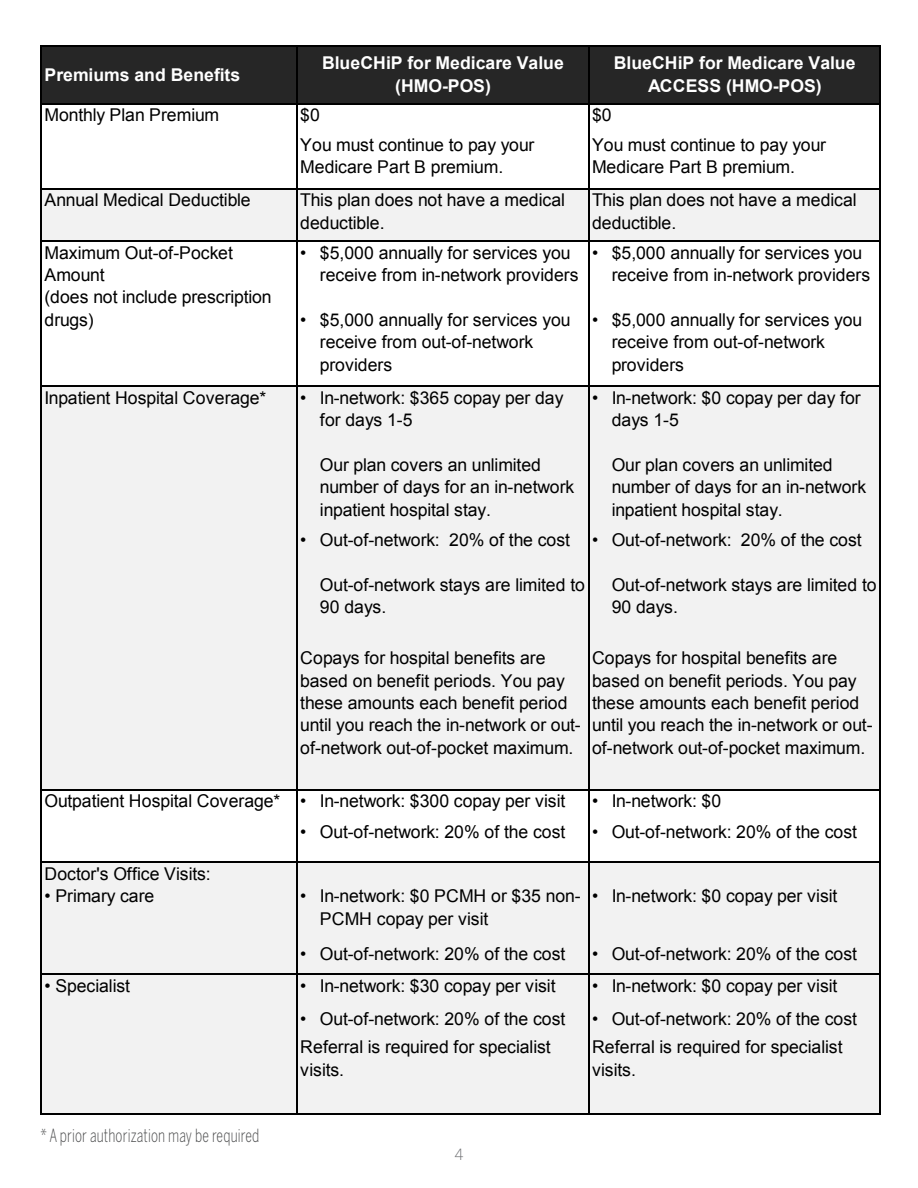
<style>
.page{position:relative;width:918px;height:1188px;background:#fff}
.page>*{position:absolute;margin:0;border:0;box-sizing:border-box;transform-origin:0 0}
.t1{font:300 18px "Benton Sans Condensed";letter-spacing:.01em;color:#4b4c4d;scale:.8 1}
.t2{font:17.7px/22.4px "Arial";letter-spacing:-.005em;color:#000}
.t3{font:700 17.7px/22.6px "Arial";color:#fff;text-align:center}
.t4{font:300 15.3px "Benton Sans";color:#717275}
</style>
<div class="page">
<div style="left:42px;top:47px;width:839px;height:57px;background:#262626"></div>
<div style="left:42px;top:189px;width:839px;height:52px;background:#f2f2f2"></div>
<div style="left:42px;top:386px;width:839px;height:404px;background:#f2f2f2"></div>
<div style="left:42px;top:862px;width:839px;height:252px;background:#f2f2f2"></div>
<hr style="left:42px;top:45px;width:839px;height:2px;background:#000">
<hr style="left:42px;top:103px;width:839px;height:1px;background:#000">
<hr style="left:42px;top:188px;width:839px;height:1px;background:#000">
<hr style="left:42px;top:240px;width:839px;height:2px;background:#000">
<hr style="left:42px;top:385px;width:839px;height:2px;background:#000">
<hr style="left:42px;top:789px;width:839px;height:2px;background:#000">
<hr style="left:42px;top:861px;width:839px;height:2px;background:#000">
<hr style="left:42px;top:973px;width:839px;height:2px;background:#000">
<hr style="left:42px;top:1113px;width:839px;height:1px;background:#000">
<hr style="left:40px;top:45px;width:2px;height:1069px;background:#000">
<hr style="left:296px;top:47px;width:2px;height:1067px;background:#000">
<hr style="left:588px;top:47px;width:1px;height:1067px;background:#000">
<hr style="left:880px;top:47px;width:1px;height:1067px;background:#000">
<p class="t3" style="left:45px;top:64px;width:197px">Premiums and Benefits</p>
<p class="t3" style="left:322px;top:52px;width:243px">BlueCHiP for Medicare Value (HMO-POS)</p>
<p class="t3" style="left:614px;top:52px;width:243px">BlueCHiP for Medicare Value<br>ACCESS (HMO-POS)</p>
<p class="t2" style="left:45px;top:104px;width:176px">Monthly Plan Premium</p>
<p class="t2" style="left:300px;top:104px;width:21px">$0</p>
<p class="t2" style="left:592px;top:104px;width:21px">$0</p>
<p class="t2" style="left:300px;top:134px;width:236px">You must continue to pay your<br>Medicare Part B premium.</p>
<p class="t2" style="left:592px;top:134px;width:236px">You must continue to pay your<br>Medicare Part B premium.</p>
<p class="t2" style="left:45px;top:189px;width:208px">Annual Medical Deductible</p>
<p class="t2" style="left:300px;top:189px;width:266px">This plan does not have a medical deductible.</p>
<p class="t2" style="left:592px;top:189px;width:266px">This plan does not have a medical deductible.</p>
<p class="t2" style="left:45px;top:241px;width:229px">Maximum Out-of-Pocket<br>Amount<br>(does not include prescription drugs)</p>
<p class="t2" style="left:320px;top:241px;width:260px">$5,000 annually for services you receive from in-network providers</p>
<p class="t2" style="left:612px;top:241px;width:260px">$5,000 annually for services you receive from in-network providers</p>
<p class="t2" style="left:300px;top:241px;width:8px">•</p>
<p class="t2" style="left:592px;top:241px;width:8px">•</p>
<p class="t2" style="left:320px;top:309px;width:252px">$5,000 annually for services you receive from out-of-network providers</p>
<p class="t2" style="left:612px;top:309px;width:252px">$5,000 annually for services you receive from out-of-network providers</p>
<p class="t2" style="left:300px;top:309px;width:8px">•</p>
<p class="t2" style="left:592px;top:309px;width:8px">•</p>
<p class="t2" style="left:45px;top:387px;width:223px">Inpatient Hospital Coverage*</p>
<p class="t2" style="left:320px;top:387px;width:245px">In-network: $365 copay per day for days 1-5</p>
<p class="t2" style="left:320px;top:454px;width:256px">Our plan covers an unlimited number of days for an in-network inpatient hospital stay.</p>
<p class="t2" style="left:300px;top:387px;width:8px">•</p>
<p class="t2" style="left:592px;top:387px;width:8px">•</p>
<p class="t2" style="left:612px;top:387px;width:251px">In-network: $0 copay per day for days 1-5</p>
<p class="t2" style="left:612px;top:454px;width:256px">Our plan covers an unlimited number of days for an in-network inpatient hospital stay.</p>
<p class="t2" style="left:320px;top:529px;width:252px">Out-of-network: 20% of the cost</p>
<p class="t2" style="left:320px;top:574px;width:266px">Out-of-network stays are limited to<br>90 days.</p>
<p class="t2" style="left:300px;top:529px;width:8px">•</p>
<p class="t2" style="left:592px;top:529px;width:8px">•</p>
<p class="t2" style="left:612px;top:529px;width:252px">Out-of-network: 20% of the cost</p>
<p class="t2" style="left:612px;top:574px;width:266px">Out-of-network stays are limited to<br>90 days.</p>
<p class="t2" style="left:300px;top:647px;width:282px">Copays for hospital benefits are based on benefit periods. You pay these amounts each benefit period until you reach the in-network or out&shy;of-network out-of-pocket maximum.</p>
<p class="t2" style="left:592px;top:647px;width:282px">Copays for hospital benefits are based on benefit periods. You pay these amounts each benefit period until you reach the in-network or out&shy;of-network out-of-pocket maximum.</p>
<p class="t2" style="left:45px;top:790px;width:237px">Outpatient Hospital Coverage*</p>
<p class="t2" style="left:320px;top:790px;width:247px">In-network: $300 copay per visit</p>
<p class="t2" style="left:612px;top:790px;width:111px">In-network: $0</p>
<p class="t2" style="left:320px;top:821px;width:247px">Out-of-network: 20% of the cost</p>
<p class="t2" style="left:612px;top:821px;width:247px">Out-of-network: 20% of the cost</p>
<p class="t2" style="left:300px;top:790px;width:8px">•</p>
<p class="t2" style="left:592px;top:790px;width:8px">•</p>
<p class="t2" style="left:300px;top:821px;width:8px">•</p>
<p class="t2" style="left:592px;top:821px;width:8px">•</p>
<p class="t2" style="left:45px;top:863px;width:168px">Doctor's Office Visits:</p>
<p class="t2" style="left:45px;top:885px;width:111px">• Primary care</p>
<p class="t2" style="left:320px;top:885px;width:262px">In-network: $0 PCMH or $35 non-<br>PCMH copay per visit</p>
<p class="t2" style="left:612px;top:885px;width:227px">In-network: $0 copay per visit</p>
<p class="t2" style="left:320px;top:943px;width:247px">Out-of-network: 20% of the cost</p>
<p class="t2" style="left:300px;top:885px;width:8px">•</p>
<p class="t2" style="left:592px;top:885px;width:8px">•</p>
<p class="t2" style="left:612px;top:938px;width:247px;line-height:32px">Out-of-network: 20% of the cost<br>In-network: $0 copay per visit</p>
<p class="t2" style="left:300px;top:943px;width:8px">•</p>
<p class="t2" style="left:592px;top:943px;width:8px">•</p>
<p class="t2" style="left:300px;top:974px;width:8px">•</p>
<p class="t2" style="left:592px;top:974px;width:8px">•</p>
<p class="t2" style="left:300px;top:1007px;width:8px">•</p>
<p class="t2" style="left:592px;top:1007px;width:8px">•</p>
<p class="t2" style="left:320px;top:974px;width:237px">In-network: $30 copay per visit</p>
<p class="t2" style="left:45px;top:974px;width:87px">• Specialist</p>
<p class="t2" style="left:320px;top:1007px;width:247px">Out-of-network: 20% of the cost</p>
<p class="t2" style="left:612px;top:1007px;width:247px">Out-of-network: 20% of the cost</p>
<p class="t1" style="left:40px;top:1125px;width:275px">* A prior authorization may be required</p>
<p class="t2" style="left:300px;top:1036px;width:252px">Referral is required for specialist visits.</p>
<p class="t2" style="left:592px;top:1036px;width:252px">Referral is required for specialist visits.</p>
<p class="t4" style="left:454px;top:1146px;width:11px">4</p>
</div>
